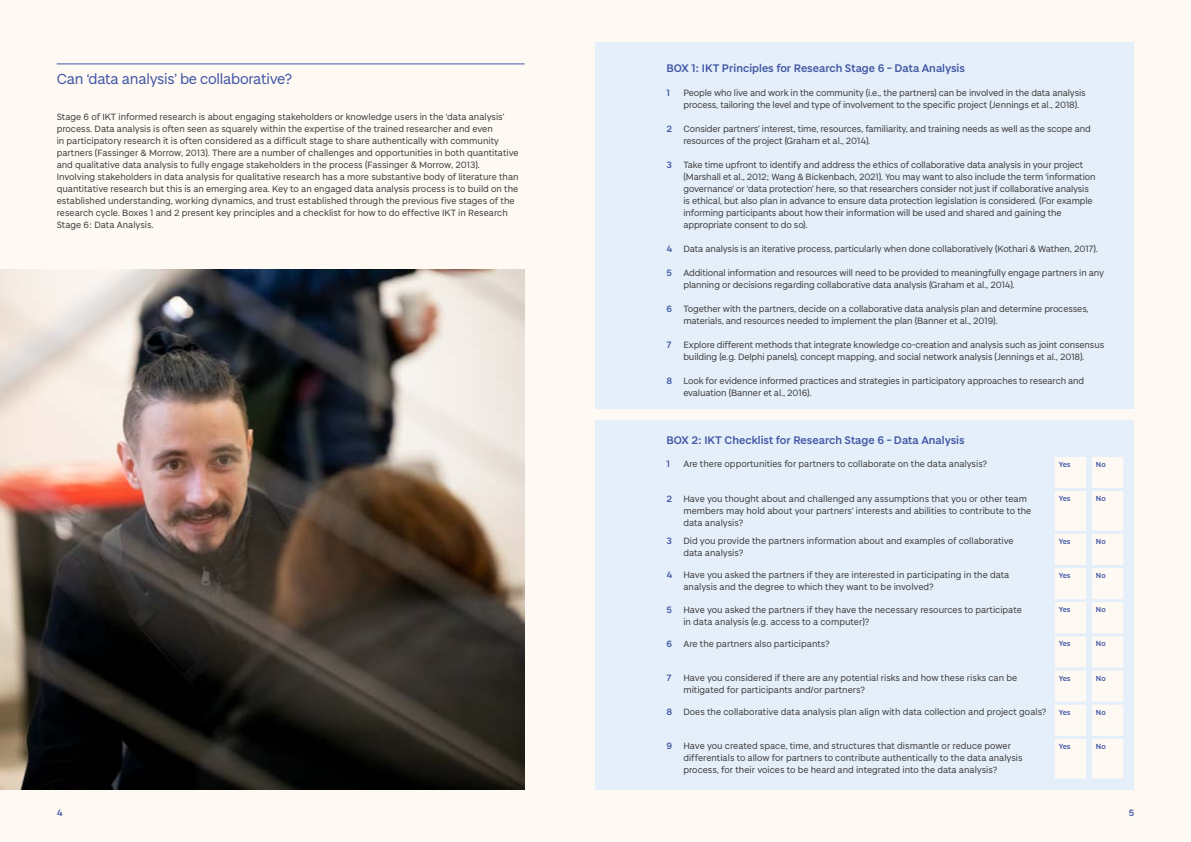
<style>
.page{position:relative;width:1191px;height:842px;background:#fff9f4}
.page>*{position:absolute;margin:0;border:0;box-sizing:border-box;transform-origin:0 0}
.t1{font:16px "Baxter Sans Pro Alt";letter-spacing:-.015em;color:#4359a5}
.t2{font:600 12px "Baxter Sans Pro Alt";color:#4359a5}
.t3{font:10px/12px "Baxter Sans Pro Alt";letter-spacing:-.01em;color:#424241}
.t4{font:600 10px "Baxter Sans Pro Alt";color:#4359a5}
.t5{font:600 8px "Baxter Sans Pro Alt";color:#4359a5}
.s1{font-weight:600;color:#4359a5}
.s2{font-weight:600;font-size:8px;color:#4359a5}
</style>
<div class="page">
<div style="left:595px;top:42px;width:539px;height:366px;background:#e5effa"></div>
<hr style="left:57px;top:64px;width:467px;height:1px;background:#4359a5">
<div style="left:595px;top:420px;width:539px;height:370px;background:#e5effa"></div>
<svg style="left:1055px;top:457px;width:68px;height:321px"></svg>
<img style="left:0;top:269px;width:524px;height:521px">
<h1 class="t1" style="left:57px;top:68px;width:237px">Can ‘data analysis’ be collaborative?</h1>
<p class="t3" style="left:57px;top:110px;width:463px">Stage 6 of IKT informed research is about engaging stakeholders or knowledge users in the ‘data analysis’ process. Data analysis is often seen as squarely within the expertise of the trained researcher and even<br>in participatory research it is often considered as a difficult stage to share authentically with community partners (Fassinger &amp; Morrow, 2013). There are a number of challenges and opportunities in both quantitative and qualitative data analysis to fully engage stakeholders in the process (Fassinger &amp; Morrow, 2013).<br>Involving stakeholders in data analysis for qualitative research has a more substantive body of literature than quantitative research but this is an emerging area. Key to an engaged data analysis process is to build on the established understanding, working dynamics, and trust established through the previous five stages of the research cycle. Boxes 1 and 2 present key principles and a checklist for how to do effective IKT in Research Stage 6: Data Analysis.</p>
<p class="t2" style="left:666px;top:60px;width:300px">BOX 1: IKT Principles for Research Stage 6 – Data Analysis</p>
<p class="t4" style="left:666px;top:86px;width:5px">1</p>
<p class="t3" style="left:683px;top:86px;width:404px">People who live and work in the community (i.e., the partners) can be involved in the data analysis process, tailoring the level and type of involvement to the specific project (Jennings et al., 2018).</p>
<p class="t3" style="left:683px;top:122px;width:409px;text-indent:-17px"><span class="s1">2</span> Consider partners’ interest, time, resources, familiarity, and training needs as well as the scope and resources of the project (Graham et al., 2014).</p>
<p class="t3" style="left:683px;top:158px;width:414px;text-indent:-17px"><span class="s1">3</span> Take time upfront to identify and address the ethics of collaborative data analysis in your project (Marshall et al., 2012; Wang &amp; Bickenbach, 2021). You may want to also include the term ‘information governance’ or ‘data protection’ here, so that researchers consider not just if collaborative analysis is ethical, but also plan in advance to ensure data protection legislation is considered. (For example informing participants about how their information will be used and shared and gaining the appropriate consent to do so).</p>
<p class="t3" style="left:666px;top:242px;width:433px"><span class="s1">4</span> Data analysis is an iterative process, particularly when done collaboratively (Kothari &amp; Wathen, 2017).</p>
<p class="t3" style="left:683px;top:266px;width:422px;text-indent:-17px"><span class="s1">5</span> Additional information and resources will need to be provided to meaningfully engage partners in any planning or decisions regarding collaborative data analysis (Graham et al., 2014).</p>
<p class="t3" style="left:683px;top:302px;width:407px;text-indent:-17px"><span class="s1">6</span> Together with the partners, decide on a collaborative data analysis plan and determine processes, materials, and resources needed to implement the plan (Banner et al., 2019).</p>
<p class="t3" style="left:666px;top:338px;width:439px;text-align:center"><span class="s1">7</span> Explore different methods that integrate knowledge co-creation and analysis such as joint consensus building (e.g. Delphi panels), concept mapping, and social network analysis (Jennings et al., 2018).</p>
<p class="t3" style="left:683px;top:374px;width:402px;text-indent:-17px"><span class="s1">8</span> Look for evidence informed practices and strategies in participatory approaches to research and evaluation (Banner et al., 2016).</p>
<p class="t2" style="left:666px;top:432px;width:300px">BOX 2: IKT Checklist for Research Stage 6 – Data Analysis</p>
<p class="t4" style="left:666px;top:457px;width:5px">1</p>
<p class="t3" style="left:683px;top:458px;width:305px">Are there opportunities for partners to collaborate on the data analysis?</p>
<p class="t5" style="left:1058px;top:459px;width:13px">Yes</p>
<p class="t5" style="left:1096px;top:459px;width:11px">No</p>
<p class="t3" style="left:683px;top:492px;width:349px;text-indent:-17px"><span class="s1">2</span> Have you thought about and challenged any assumptions that you or other team members may hold about your partners’ interests and abilities to contribute to the data analysis?</p>
<p class="t5" style="left:1058px;top:493px;width:13px">Yes</p>
<p class="t5" style="left:1096px;top:493px;width:11px">No</p>
<p class="t3" style="left:683px;top:535px;width:332px;text-indent:-17px"><span class="s1">3</span> Did you provide the partners information about and examples of collaborative data analysis?</p>
<p class="t5" style="left:1058px;top:536px;width:13px">Yes</p>
<p class="t5" style="left:1096px;top:536px;width:11px">No</p>
<p class="t3" style="left:683px;top:569px;width:327px;text-indent:-17px"><span class="s1">4</span> Have you asked the partners if they are interested in participating in the data analysis and the degree to which they want to be involved?</p>
<p class="t5" style="left:1058px;top:570px;width:13px">Yes</p>
<p class="t5" style="left:1096px;top:570px;width:11px">No</p>
<p class="t3" style="left:683px;top:603px;width:340px;text-indent:-17px"><span class="s1">5</span> Have you asked the partners if they have the necessary resources to participate in data analysis (e.g. access to a computer)?</p>
<p class="t5" style="left:1058px;top:604px;width:13px">Yes</p>
<p class="t5" style="left:1096px;top:604px;width:11px">No</p>
<p class="t3" style="left:666px;top:637px;width:165px"><span class="s1">6</span> Are the partners also participants?</p>
<p class="t5" style="left:1058px;top:638px;width:13px">Yes</p>
<p class="t5" style="left:1096px;top:638px;width:11px">No</p>
<p class="t3" style="left:683px;top:671px;width:335px;text-indent:-17px"><span class="s1">7</span> Have you considered if there are any potential risks and how these risks can be mitigated for participants and/or partners?</p>
<p class="t5" style="left:1058px;top:672px;width:13px">Yes</p>
<p class="t5" style="left:1096px;top:672px;width:11px">No</p>
<p class="t3" style="left:666px;top:705px;width:406px"><span class="s1">8</span> Does the collaborative data analysis plan align with data collection and project goals? <span class="s2">Yes</span></p>
<p class="t5" style="left:1096px;top:706px;width:11px">No</p>
<p class="t3" style="left:683px;top:740px;width:341px;text-indent:-17px"><span class="s1">9</span> Have you created space, time, and structures that dismantle or reduce power differentials to allow for partners to contribute authentically to the data analysis process, for their voices to be heard and integrated into the data analysis?</p>
<p class="t5" style="left:1058px;top:741px;width:13px">Yes</p>
<p class="t5" style="left:1096px;top:741px;width:11px">No</p>
<p class="t4" style="left:57px;top:806px;width:7px">4</p>
<p class="t4" style="left:1128px;top:806px;width:7px">5</p>
</div>
